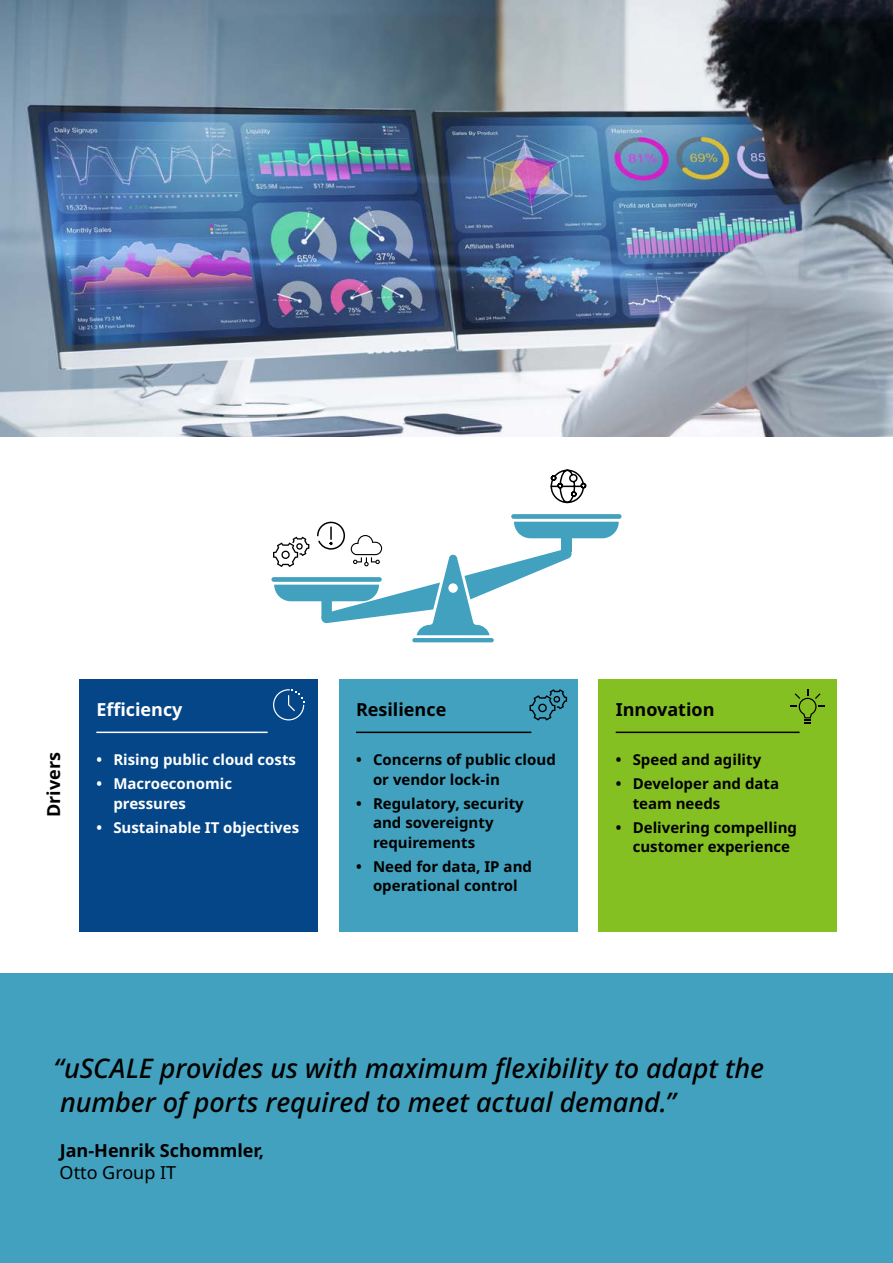
<style>
.page{position:relative;width:893px;height:1263px;background:#fff}
.page>*{position:absolute;margin:0;border:0;box-sizing:border-box;transform-origin:0 0}
.t1{font:italic 500 27px/34.5px "Noto Sans";letter-spacing:-.005em;color:#000}
.t2{font:700 18px "Noto Sans";color:#000}
.t3{font:18px "Noto Sans";color:#000}
.t4{font:700 18px "Noto Sans";color:#fff}
.t5{font:700 15px/19.5px "Noto Sans";color:#000}
.t6{font:700 15px/19.5px "Noto Sans";color:#fff}
</style>
<div class="page">
<div style="left:0;top:974px;width:893px;height:289px;background:#41a1be"></div>
<img style="left:0;top:0;width:893px;height:436px">
<div style="left:79px;top:680px;width:239px;height:252px;background:#044687"></div>
<hr style="left:96px;top:731px;width:172px;height:2px;background:#fff">
<div style="left:339px;top:680px;width:238px;height:252px;background:#41a1be"></div>
<hr style="left:356px;top:731px;width:175px;height:2px;background:#000">
<div style="left:599px;top:680px;width:238px;height:252px;background:#85c023"></div>
<hr style="left:616px;top:731px;width:184px;height:2px;background:#000">
<svg style="left:550px;top:469px;width:36px;height:35px"></svg>
<hr style="left:412px;top:638px;width:82px;height:4px;background:#41a1be;border-radius:2px">
<div style="left:271px;top:577px;width:111px;height:5px;background:#41a1be;border-radius:2px"></div>
<div style="left:511px;top:514px;width:110px;height:5px;background:#41a1be;border-radius:2px"></div>
<svg style="left:273px;top:521px;width:346px;height:114px"></svg>
<svg style="left:790px;top:689px;width:35px;height:34px"></svg>
<svg style="left:273px;top:689px;width:31px;height:31px"></svg>
<svg style="left:530px;top:689px;width:37px;height:32px"></svg>
<p class="t2" style="left:43px;top:817px;width:66px;rotate:-90deg">Drivers</p>
<p class="t4" style="left:96px;top:699px;width:88px">Efficiency</p>
<p class="t6" style="left:96px;top:750px;width:201px">• Rising public cloud costs</p>
<p class="t6" style="left:113px;top:774px;width:120px;text-indent:-17px">• Macroeconomic pressures</p>
<p class="t6" style="left:96px;top:818px;width:204px">• Sustainable IT objectives</p>
<p class="t2" style="left:356px;top:699px;width:92px">Resilience</p>
<p class="t5" style="left:373px;top:750px;width:184px;text-indent:-17px">• Concerns of public cloud or vendor lock-in</p>
<p class="t5" style="left:373px;top:794px;width:152px;text-indent:-17px">• Regulatory, security and sovereignty requirements</p>
<p class="t5" style="left:356px;top:857px;width:177px;text-align:center">• Need for data, IP and operational control</p>
<p class="t2" style="left:616px;top:699px;width:100px">Innovation</p>
<p class="t5" style="left:616px;top:750px;width:147px">• Speed and agility</p>
<p class="t5" style="left:633px;top:774px;width:148px;text-indent:-17px">• Developer and data team needs</p>
<p class="t5" style="left:633px;top:818px;width:166px;text-indent:-17px">• Delivering compelling customer experience</p>
<h1 class="t1" style="left:54px;top:1051px;width:712px">“uSCALE provides us with maximum flexibility to adapt the number of ports required to meet actual demand.”</h1>
<p class="t2" style="left:60px;top:1140px;width:206px">Jan-Henrik Schommler,</p>
<p class="t3" style="left:60px;top:1162px;width:118px">Otto Group IT</p>
</div>
